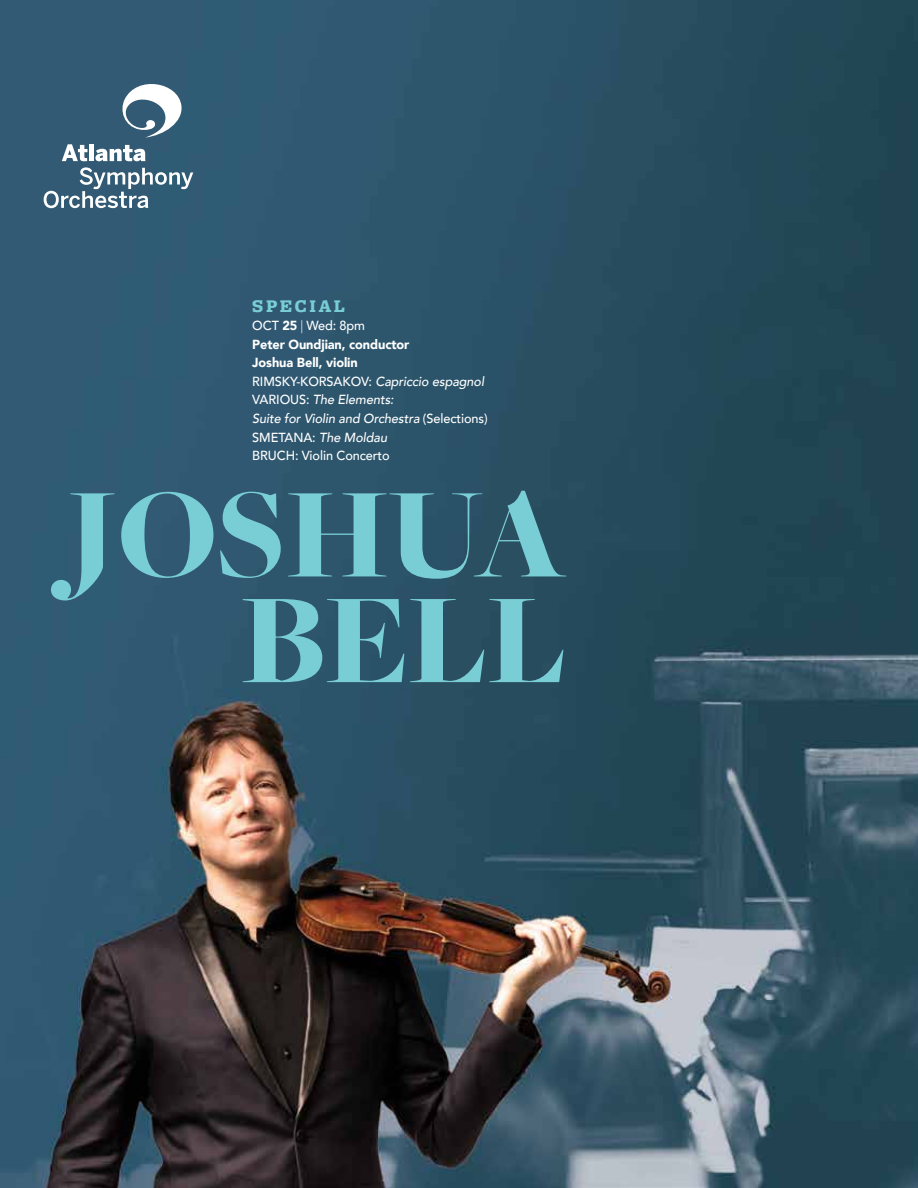
<style>
.page{position:relative;width:918px;height:1188px;background:#fff}
.page>*{position:absolute;margin:0;border:0;box-sizing:border-box;transform-origin:0 0}
.t1{font:900 132.9px/105.6px "Freight Big Pro";color:#79ced5;text-align:right}
.t2{font:900 18.6px "Freight Macro Pro";letter-spacing:.14em;color:#79ced5}
.t3{font:500 13.2px/18.6px "Avenir";letter-spacing:-.005em;color:#fff}
.s1{font-weight:900}
.s2{font-weight:300}
.s3{font-style:italic}
</style>
<div class="page">
<img style="left:0;top:0;width:918px;height:1188px">
<svg style="left:119px;top:75px;width:64px;height:63px"></svg>
<svg style="left:62px;top:144px;width:25px;height:17px"></svg>
<div style="left:89px;top:144px;width:5px;height:17px;background:#fff"></div>
<svg style="left:95px;top:145px;width:51px;height:16px"></svg>
<svg style="left:44px;top:167px;width:149px;height:41px"></svg>
<h2 class="t2" style="left:252px;top:293px;width:94px">SPECIAL</h2>
<p class="t3" style="left:252px;top:316px;width:237px">OCT <span class="s1">25</span> <span class="s2">|</span> Wed: 8pm<br><span class="s1">Peter Oundjian, conductor<br>Joshua Bell, violin<br></span>RIMSKY-KORSAKOV: <span class="s3">Capriccio espagnol<br></span>VARIOUS: <span class="s3">The Elements:<br>Suite for Violin and Orchestra</span> (Selections)<br>SMETANA: <span class="s3">The Moldau<br></span>BRUCH: Violin Concerto</p>
<h1 class="t1" style="left:67px;top:480px;width:502px">JOSHUA<br>BELL</h1>
</div>
